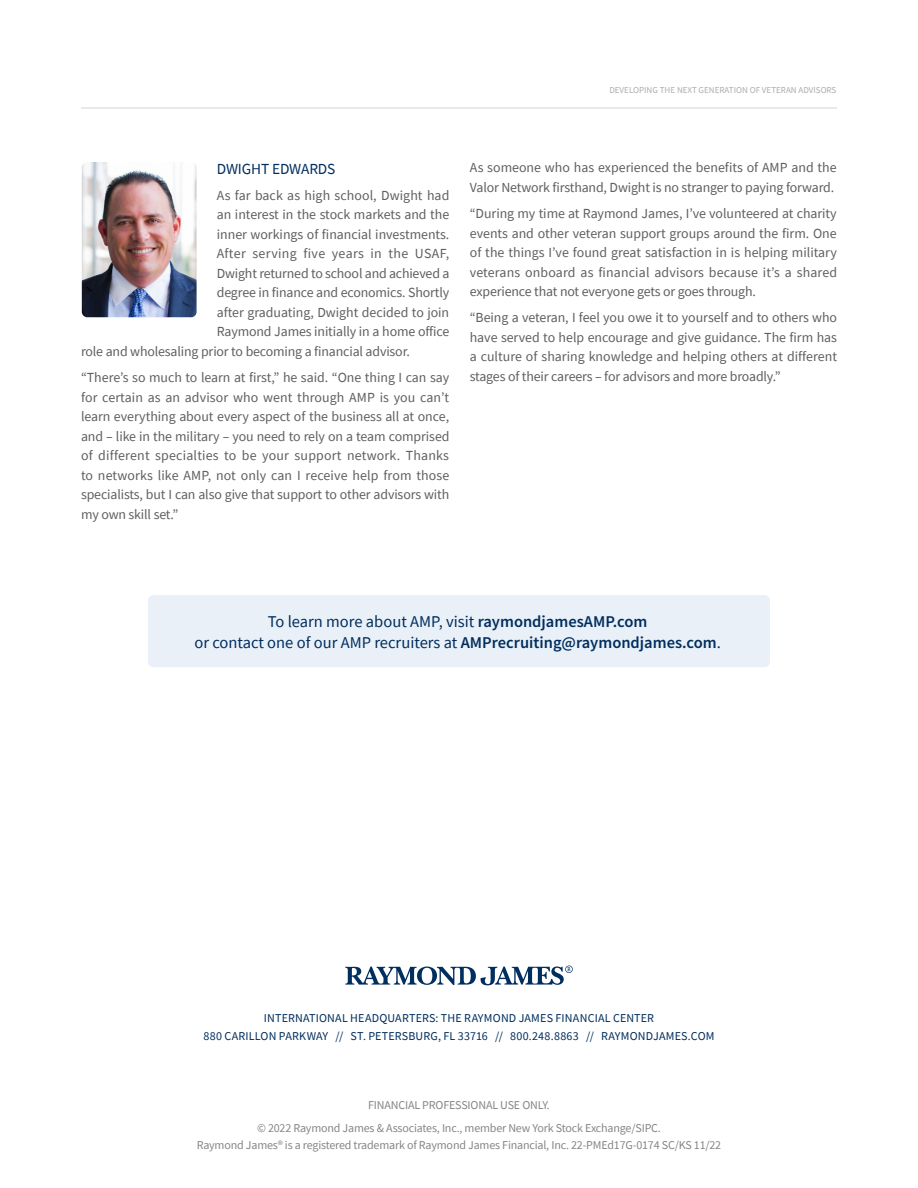
<style>
.page{position:relative;width:918px;height:1188px;background:#fff}
.page>*{position:absolute;margin:0;border:0;box-sizing:border-box;transform-origin:0 0}
.Article_subtitle{font:16.5px/21px "Source Sans Pro";color:#002e5e;text-align:center}
.Subhead_-_1st_Tier{font:15.3px "Source Sans Pro";letter-spacing:-.01em;color:#002e5e}
.Body_Copy{font:13.8px/19.5px "Source Sans Pro";letter-spacing:-.01em;color:#5f5f62;text-align:justify}
.Body_Copy-2{font:13.8px "Source Sans Pro";letter-spacing:.025em;color:#5f5f62}
.t1{font:12px "Source Sans Pro";letter-spacing:-.015em;color:#848689}
.t2{font:12px "Source Sans Pro";letter-spacing:.015em;color:#002e5e}
.t3{font:9px "Source Sans Pro";color:#abacb0}
.s1{font-weight:600}
</style>
<div class="page">
<hr style="left:81px;top:108px;width:756px;height:1px;background:#d3d4d6">
<svg style="left:345px;top:966px;width:228px;height:20px"></svg>
<div style="left:148px;top:595px;width:622px;height:72px;background:#eaf0f7;border-radius:5px"></div>
<img style="left:82px;top:162px;width:115px;height:155px">
<p class="t3" style="left:609px;top:85px;width:229px">DEVELOPING THE NEXT GENERATION OF VETERAN ADVISORS</p>
<p class="Subhead_-_1st_Tier" style="left:217px;top:159px;width:120px">DWIGHT EDWARDS</p>
<p class="Body_Copy" style="left:217px;top:185px;width:234px">As far back as high school, Dwight had</p>
<p class="Body_Copy" style="left:217px;top:205px;width:234px">an interest in the stock markets and the</p>
<p class="Body_Copy" style="left:217px;top:224px;width:234px">inner workings of financial investments.</p>
<p class="Body_Copy-2" style="left:217px;top:245px;width:234px">After serving five years in the USAF,</p>
<p class="Body_Copy" style="left:217px;top:263px;width:234px">Dwight returned to school and achieved a</p>
<p class="Body_Copy" style="left:217px;top:283px;width:234px">degree in finance and economics. Shortly</p>
<p class="Body_Copy" style="left:217px;top:302px;width:234px">after graduating, Dwight decided to join</p>
<p class="Body_Copy" style="left:217px;top:322px;width:234px">Raymond James initially in a home office</p>
<p class="Body_Copy" style="left:81px;top:341px;width:331px">role and wholesaling prior to becoming a financial advisor.</p>
<p class="Body_Copy" style="left:81px;top:368px;width:370px">“There’s so much to learn at first,” he said. “One thing I can say for certain as an advisor who went through AMP is you can’t learn everything about every aspect of the business all at once, and – like in the military – you need to rely on a team comprised of different specialties to be your support network. Thanks to networks like AMP, not only can I receive help from those specialists, but I can also give that support to other advisors with my own skill set.”</p>
<p class="Body_Copy" style="left:470px;top:158px;width:368px">As someone who has experienced the benefits of AMP and the<br>Valor Network firsthand, Dwight is no stranger to paying forward.</p>
<p class="Body_Copy" style="left:470px;top:204px;width:369px">“During my time at Raymond James, I’ve volunteered at charity events and other veteran support groups around the firm. One of the things I’ve found great satisfaction in is helping military veterans onboard as financial advisors because it’s a shared experience that not everyone gets or goes through.</p>
<p class="Body_Copy" style="left:470px;top:308px;width:369px">“Being a veteran, I feel you owe it to yourself and to others who have served to help encourage and give guidance. The firm has a culture of sharing knowledge and helping others at different stages of their careers – for advisors and more broadly.”</p>
<p class="Article_subtitle" style="left:194px;top:611px;width:528px">To learn more about AMP, visit <span class="s1">raymondjamesAMP.com<br></span>or contact one of our AMP recruiters at <span class="s1">AMPrecruiting@raymondjames.com</span>.</p>
<p class="t2" style="left:264px;top:1010px;width:392px">INTERNATIONAL HEADQUARTERS: THE RAYMOND JAMES FINANCIAL CENTER</p>
<p class="t2" style="left:203px;top:1028px;width:513px">880 CARILLON PARKWAY // ST. PETERSBURG, FL 33716 // 800.248.8863 // RAYMONDJAMES.COM</p>
<p class="t1" style="left:368px;top:1098px;width:183px">FINANCIAL PROFESSIONAL USE ONLY.</p>
<p class="t1" style="left:257px;top:1121px;width:405px">© 2022 Raymond James &amp; Associates, Inc., member New York Stock Exchange/SIPC.</p>
<p class="t1" style="left:197px;top:1137px;width:526px">Raymond James® is a registered trademark of Raymond James Financial, Inc. 22-PMEd17G-0174 SC/KS 11/22</p>
</div>
